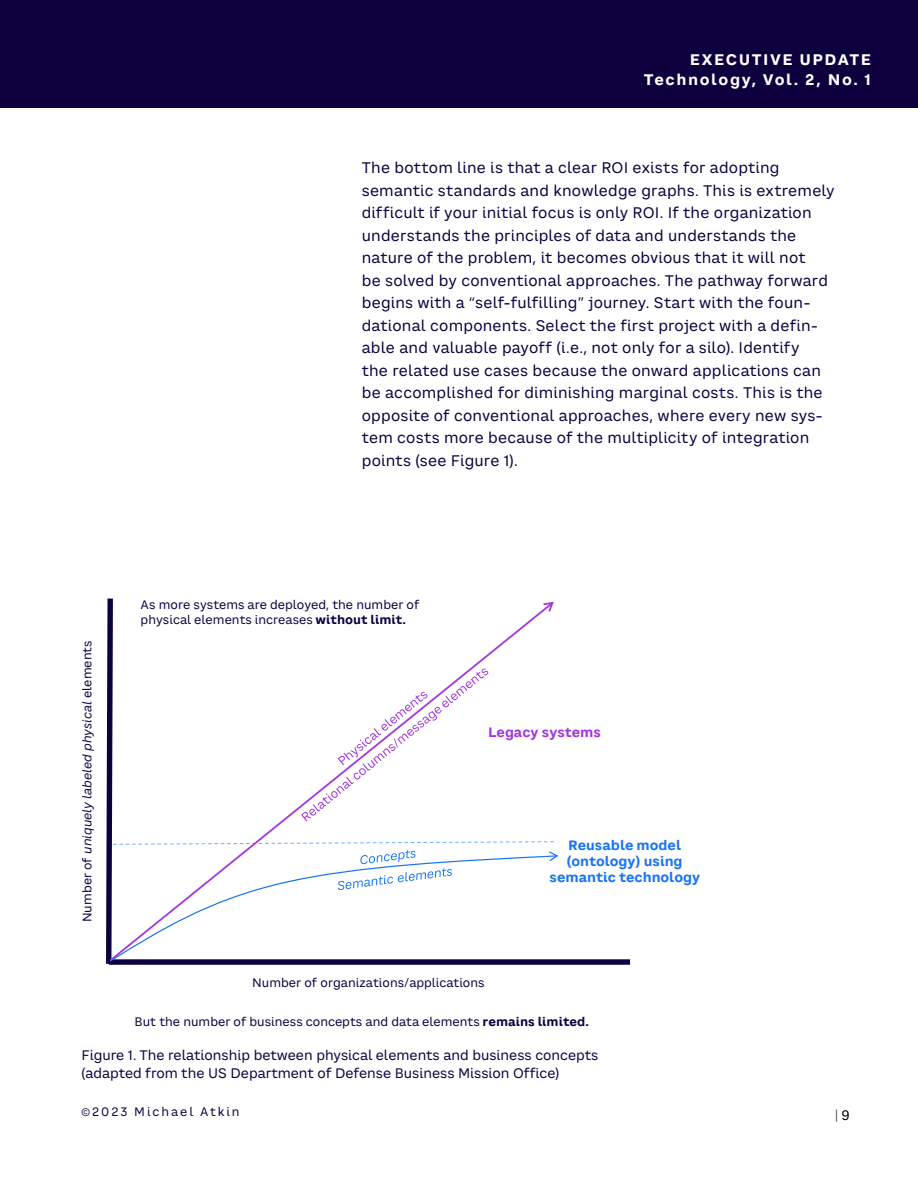
<style>
.page{position:relative;width:918px;height:1188px;background:#fff}
.page>*{position:absolute;margin:0;border:0;box-sizing:border-box;transform-origin:0 0}
.t1{font:15px/22.5px "CA Saygon Text";letter-spacing:.015em;color:#0d003f}
.t2{font:700 15px/19.5px "CA Saygon Text";letter-spacing:.1em;color:#fff;text-align:right}
.t3{font:13.5px/18px "CA Saygon Text";color:#0d003f}
.t4{font:300 13.5px "Raleway";color:#000}
.t5{font:700 13.2px/15.9px "CA Saygon Text";letter-spacing:-.005em;color:#1774f5;text-align:center}
.t6{font:700 13.2px "CA Saygon Text";color:#a336de}
.t7{font:12px/14.5px "CA Saygon Text";color:#0d003f}
.t8{font:italic 12px "CA Saygon Text";color:#0d003f}
.t9{font:12px "CA Saygon Text";letter-spacing:.16em;color:#0d003f}
.s1{font-style:normal}
.s2{font-weight:700}
.s3{font-family:"CA Saygon Text";font-weight:400}
</style>
<div class="page">
<div style="left:0;top:0;width:918px;height:108px;background:#0d003f"></div>
<div style="left:109px;top:959px;width:521px;height:6px;background:#0d003f"></div>
<svg style="left:106px;top:598px;width:454px;height:367px"></svg>
<p class="t2" style="left:644px;top:50px;width:229px">EXECUTIVE UPDATE<br>Technology, Vol. 2, No. 1</p>
<p class="t1" style="left:362px;top:157px;width:474px">The bottom line is that a clear ROI exists for adopting semantic standards and knowledge graphs. This is extremely difficult if your initial focus is only ROI. If the organization understands the principles of data and understands the nature of the problem, it becomes obvious that it will not<br>be solved by conventional approaches. The pathway forward begins with a “self-fulfilling” journey. Start with the foun&shy;dational components. Select the first project with a defin&shy;able and valuable payoff (i.e., not only for a silo). Identify<br>the related use cases because the onward applications can be accomplished for diminishing marginal costs. This is the opposite of conventional approaches, where every new sys&shy;tem costs more because of the multiplicity of integration points (see Figure 1).</p>
<p class="t8" style="left:79px;top:922px;width:283px;rotate:-90deg"><span class="s1">Number of</span> uniquely labeled physical <span class="s1">elements</span></p>
<p class="t7" style="left:141px;top:598px;width:280px">As more systems are deployed, the number of physical elements increases <span class="s2">without limit.</span></p>
<p class="t6" style="left:488px;top:722px;width:114px">Legacy systems</p>
<p class="t5" style="left:550px;top:837px;width:152px">Reusable model (ontology) using semantic technology</p>
<p class="t7" style="left:252px;top:976px;width:234px">Number of organizations/applications</p>
<p class="t7" style="left:135px;top:1014px;width:456px">But the number of business concepts and data elements <span class="s2">remains limited.</span></p>
<p class="t3" style="left:82px;top:1046px;width:518px">Figure 1. The relationship between physical elements and business concepts (adapted from the US Department of Defense Business Mission Office)</p>
<p class="t9" style="left:81px;top:1103px;width:160px">©2023 Michael Atkin</p>
<p class="t4" style="left:835px;top:1107px;width:16px">| <span class="s3">9</span></p>
</div>
